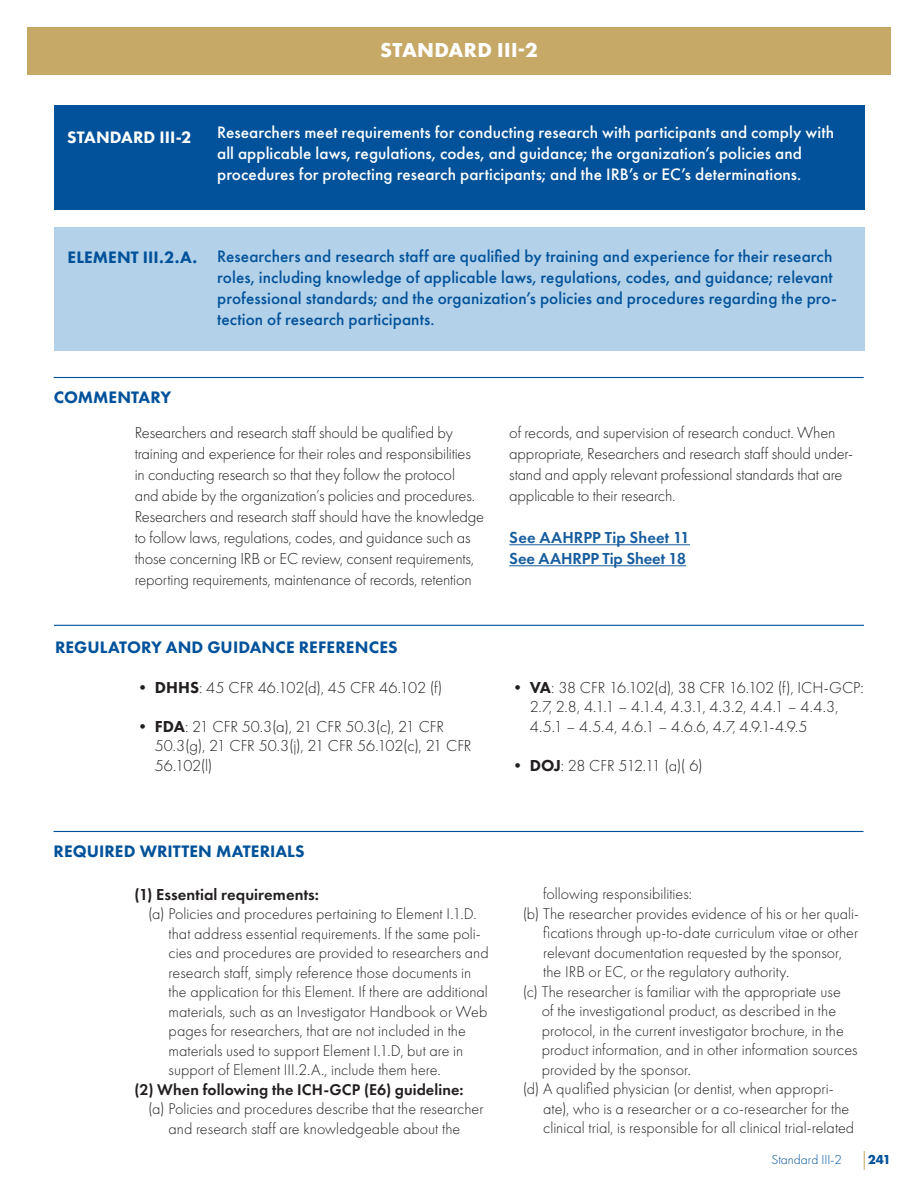
<style>
.page{position:relative;width:918px;height:1188px;background:#fff}
.page>*{position:absolute;margin:0;border:0;box-sizing:border-box;transform-origin:0 0}
.Page_Header{font:700 21px "Futura PT";letter-spacing:.015em;color:#fff}
.t1{font:500 17.25px/21px "Futura PT";letter-spacing:.005em;color:#01529a}
.t2{font:500 17.25px/21px "Futura PT";letter-spacing:.005em;color:#fff}
.t3{font:800 17.25px "Futura PT";letter-spacing:.005em;color:#01529a}
.t4{font:800 17.25px "Futura PT";letter-spacing:.005em;color:#fff}
.Institution_Names_Bo{font:300 16.5px/21px "Futura PT";letter-spacing:-.01em;color:#231f20}
.t5{font:600 16.5px "Futura PT";color:#175d9e}
.t6{font:600 16.5px "Futura PT";letter-spacing:.005em;color:#231f20}
.Institution_Names_Bo-2{font:300 16.5px "Futura PT";letter-spacing:-.045em;color:#231f20}
.t7{font:300 16.2px/19.5px "Futura PT";letter-spacing:.005em;color:#231f20}
.t8{font:600 16.2px "Futura PT";letter-spacing:.005em;color:#231f20}
.t9{font:300 13.5px "Futura PT";color:#01529a}
.t10{font:700 13.5px "Futura PT";color:#01529a}
.s1{font-weight:800}
</style>
<div class="page">
<svg style="left:864px;top:1151px;width:1px;height:19px"></svg>
<div style="left:27px;top:27px;width:864px;height:47px;background:#c6a967"></div>
<div style="left:55px;top:105px;width:810px;height:104px;background:#01529a"></div>
<div style="left:55px;top:228px;width:810px;height:123px;background:#b3d1e9"></div>
<hr style="left:509px;top:544px;width:181px;height:1px;background:#175d9e">
<hr style="left:509px;top:565px;width:177px;height:1px;background:#175d9e">
<hr style="left:54px;top:377px;width:810px;height:1px;background:#01529a">
<hr style="left:54px;top:625px;width:810px;height:1px;background:#01529a">
<hr style="left:54px;top:831px;width:810px;height:1px;background:#01529a">
<p class="Page_Header" style="left:380px;top:37px;width:159px">STANDARD III-2</p>
<p class="t4" style="left:67px;top:126px;width:126px">STANDARD III-2</p>
<p class="t2" style="left:217px;top:122px;width:619px">Researchers meet requirements for conducting research with participants and comply with all applicable laws, regulations, codes, and guidance; the organization’s policies and procedures for protecting research participants; and the IRB’s or EC’s determinations.</p>
<p class="t3" style="left:68px;top:246px;width:131px">ELEMENT III.2.A.</p>
<p class="t1" style="left:217px;top:246px;width:621px">Researchers and research staff are qualified by training and experience for their research roles, including knowledge of applicable laws, regulations, codes, and guidance; relevant professional standards; and the organization’s policies and procedures regarding the pro&shy;tection of research participants.</p>
<p class="t3" style="left:54px;top:386px;width:119px">COMMENTARY</p>
<p class="Institution_Names_Bo" style="left:135px;top:422px;width:351px">Researchers and research staff should be qualified by training and experience for their roles and responsibilities in conducting research so that they follow the protocol<br>and abide by the organization’s policies and procedures.<br>Researchers and research staff should have the knowledge to follow laws, regulations, codes, and guidance such as those concerning IRB or EC review, consent requirements, reporting requirements, maintenance of records, retention</p>
<p class="Institution_Names_Bo" style="left:509px;top:422px;width:345px">of records, and supervision of research conduct. When appropriate, Researchers and research staff should under&shy;stand and apply relevant professional standards that are applicable to their research.</p>
<p class="t5" style="left:509px;top:527px;width:182px">See AAHRPP Tip Sheet 11</p>
<p class="t5" style="left:509px;top:548px;width:178px">See AAHRPP Tip Sheet 18</p>
<p class="t3" style="left:55px;top:636px;width:344px">REGULATORY AND GUIDANCE REFERENCES</p>
<p class="Institution_Names_Bo" style="left:135px;top:677px;width:310px">• <span class="s1">DHHS</span>: 45 CFR 46.102(d), 45 CFR 46.102 (f)</p>
<p class="Institution_Names_Bo" style="left:155px;top:717px;width:318px;line-height:19.5px;text-indent:-20px">• <span class="s1">FDA</span>: 21 CFR 50.3(a), 21 CFR 50.3(c), 21 CFR<br>50.3(g), 21 CFR 50.3(j), 21 CFR 56.102(c), 21 CFR<br>56.102(l)</p>
<p class="Institution_Names_Bo" style="left:530px;top:678px;width:336px;line-height:19.5px;text-indent:-20px">• <span class="s1">VA</span>: 38 CFR 16.102(d), 38 CFR 16.102 (f), ICH-GCP:<br>2.7, 2.8, 4.1.1 – 4.1.4, 4.3.1, 4.3.2, 4.4.1 – 4.4.3,<br>4.5.1 – 4.5.4, 4.6.1 – 4.6.6, 4.7, 4.9.1-4.9.5</p>
<p class="Institution_Names_Bo-2" style="left:509px;top:756px;width:195px">• <span class="s1">DOJ</span>: 28 CFR 512.11 (a)( 6)</p>
<p class="t3" style="left:54px;top:841px;width:253px">REQUIRED WRITTEN MATERIALS</p>
<p class="t6" style="left:135px;top:884px;width:186px">(1) Essential requirements:</p>
<p class="t7" style="left:169px;top:904px;width:322px;text-indent:-20px">(a) Policies and procedures pertaining to Element I.1.D. that address essential requirements. If the same poli&shy;cies and procedures are provided to researchers and research staff, simply reference those documents in the application for this Element. If there are additional materials, such as an Investigator Handbook or Web pages for researchers, that are not included in the materials used to support Element I.1.D, but are in support of Element III.2.A., include them here.</p>
<p class="t8" style="left:135px;top:1079px;width:330px">(2) When following the ICH-GCP (E6) guideline:</p>
<p class="t7" style="left:148px;top:1099px;width:337px;text-align:center">(a) Policies and procedures describe that the researcher and research staff are knowledgeable about the</p>
<p class="t7" style="left:543px;top:884px;width:151px">following responsibilities:</p>
<p class="t7" style="left:543px;top:904px;width:317px;text-indent:-20px">(b) The researcher provides evidence of his or her quali&shy;fications through up-to-date curriculum vitae or other relevant documentation requested by the sponsor, the IRB or EC, or the regulatory authority.</p>
<p class="t7" style="left:542px;top:982px;width:317px;text-indent:-19px">(c) The researcher is familiar with the appropriate use<br>of the investigational product, as described in the protocol, in the current investigator brochure, in the product information, and in other information sources provided by the sponsor.</p>
<p class="t7" style="left:543px;top:1079px;width:313px;text-indent:-20px">(d) A qualified physician (or dentist, when appropri&shy;ate), who is a researcher or a co-researcher for the clinical trial, is responsible for all clinical trial-related</p>
<p class="t9" style="left:771px;top:1152px;width:72px">Standard III-2</p>
<p class="t10" style="left:868px;top:1151px;width:25px">241</p>
</div>
